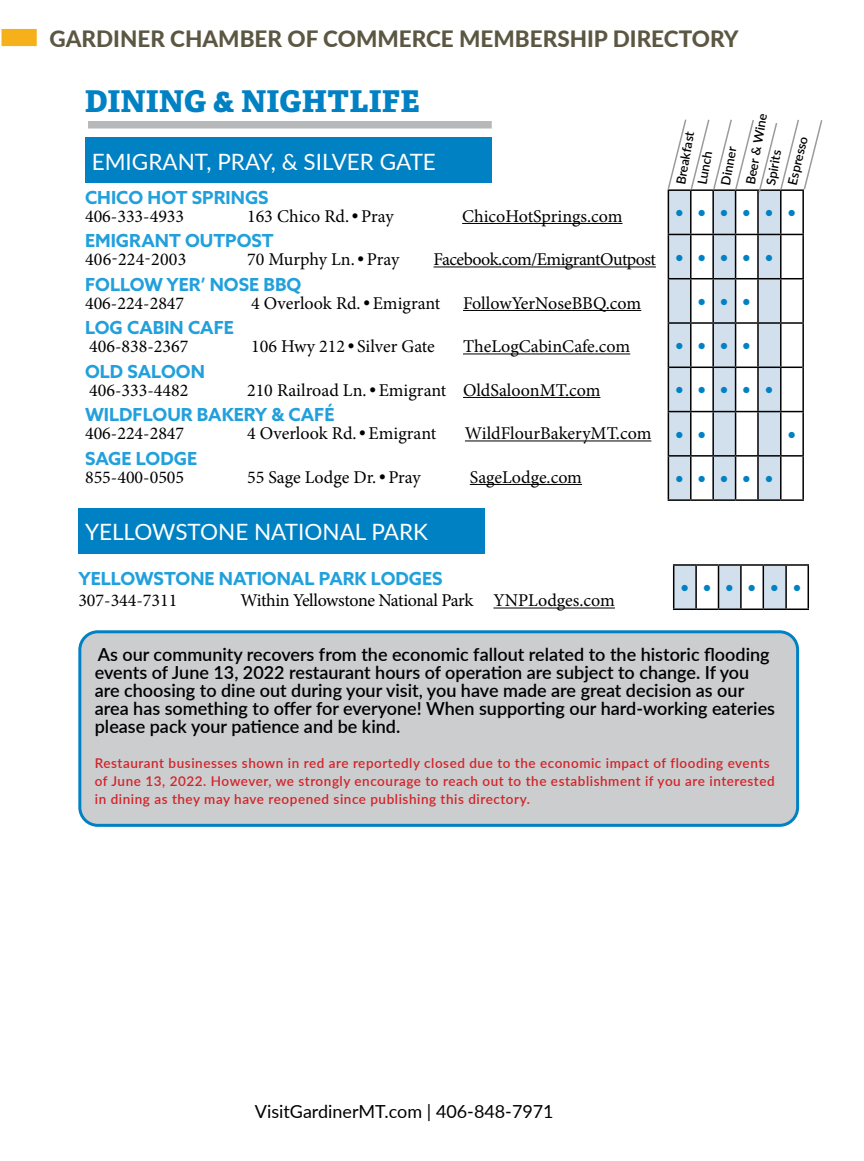
<style>
.page{position:relative;width:864px;height:1161px;background:#fff}
.page>*{position:absolute;margin:0;border:0;box-sizing:border-box;transform-origin:0 0}
.t1{font:30px "Adelle PE Eb";letter-spacing:.02em;color:#0081c3}
.t2{font:22.5px "Lato";color:#fff}
.t3{font:800 22.5px "Lato";color:#5c5743}
.t4{font:18px "Minion Pro";color:#000}
.t5{font:600 18px/18px "Lato";color:#000}
.t6{font:700 18px "Azo Sans";color:#21a0db}
.t7{font:18px "Minion Pro";letter-spacing:-.02em;color:#000}
.t8{font:18px "Lato";color:#000}
.t9{font:18px "Minion Pro";letter-spacing:-.03em;color:#000}
.t10{font:600 14.25px "Franklin Gothic";color:#0081c3}
.t11{font:600 13.5px/18px "Lato";letter-spacing:.04em;color:#d2232a}
.t12{font:600 12.75px/21px "Lato";color:#000}
.s1{font-family:"Franklin Gothic";font-weight:600}
</style>
<div class="page">
<div style="left:0;top:27px;width:38px;height:21px;background:#f6b11a;border:2px solid #fff"></div>
<hr style="left:462px;top:223px;width:161px;height:1px;background:#000">
<hr style="left:434px;top:267px;width:222px;height:1px;background:#000">
<hr style="left:463px;top:310px;width:178px;height:1px;background:#000">
<hr style="left:463px;top:354px;width:167px;height:1px;background:#000">
<hr style="left:463px;top:397px;width:137px;height:1px;background:#000">
<hr style="left:465px;top:441px;width:186px;height:1px;background:#000">
<hr style="left:470px;top:484px;width:112px;height:1px;background:#000">
<div style="left:85px;top:138px;width:406px;height:45px;background:#0081c3"></div>
<hr style="left:493px;top:608px;width:122px;height:1px;background:#000">
<hr style="left:668px;top:499px;width:23px;height:2px;background:#000">
<hr style="left:691px;top:499px;width:22px;height:2px;background:#000">
<hr style="left:713px;top:499px;width:23px;height:2px;background:#000">
<hr style="left:736px;top:499px;width:22px;height:2px;background:#000">
<hr style="left:758px;top:499px;width:23px;height:2px;background:#000">
<hr style="left:781px;top:499px;width:23px;height:2px;background:#000">
<div style="left:78px;top:508px;width:407px;height:45px;background:#0081c3"></div>
<div style="left:80px;top:632px;width:718px;height:193px;background:#cbcdce;border-radius:18px"></div>
<div style="left:78px;top:630px;width:721px;height:197px;border:3px solid #0081c3;border-radius:18px"></div>
<hr style="left:673px;top:564px;width:23px;height:2px;background:#000">
<hr style="left:696px;top:564px;width:23px;height:2px;background:#000">
<hr style="left:719px;top:564px;width:22px;height:2px;background:#000">
<hr style="left:741px;top:564px;width:22px;height:2px;background:#000">
<hr style="left:763px;top:564px;width:23px;height:2px;background:#000">
<hr style="left:786px;top:564px;width:23px;height:2px;background:#000">
<svg style="left:673px;top:565px;width:136px;height:45px"></svg>
<div style="left:88px;top:121px;width:404px;height:8px;background:#b6b8ba"></div>
<svg style="left:667px;top:119px;width:156px;height:381px"></svg>
<p class="t3" style="left:50px;top:22px;width:691px">GARDINER CHAMBER OF COMMERCE MEMBERSHIP DIRECTORY</p>
<h1 class="t1" style="left:85px;top:78px;width:336px">DINING &amp; NIGHTLIFE</h1>
<p class="t2" style="left:92px;top:145px;width:346px">EMIGRANT, PRAY, &amp; SILVER GATE</p>
<p class="t6" style="left:85px;top:185px;width:185px">CHICO HOT SPRINGS</p>
<p class="t4" style="left:85px;top:204px;width:101px">406-333-4933</p>
<p class="t4" style="left:247px;top:204px;width:148px">163 Chico Rd.<span class="s1">•</span>Pray</p>
<p class="t4" style="left:462px;top:204px;width:162px">ChicoHotSprings.com</p>
<p class="t6" style="left:85px;top:229px;width:190px">EMIGRANT OUTPOST</p>
<p class="t4" style="left:85px;top:247px;width:103px">406-224-2003</p>
<p class="t4" style="left:247px;top:247px;width:154px">70 Murphy Ln.<span class="s1">•</span>Pray</p>
<p class="t9" style="left:434px;top:247px;width:224px">Facebook.com/EmigrantOutpost</p>
<p class="t6" style="left:85px;top:272px;width:218px">FOLLOW YER’ NOSE BBQ</p>
<p class="t4" style="left:85px;top:291px;width:101px">406-224-2847</p>
<p class="t4" style="left:251px;top:291px;width:191px">4 Overlook Rd.<span class="s1">•</span>Emigrant</p>
<p class="t4" style="left:463px;top:291px;width:180px">FollowYerNoseBBQ.com</p>
<p class="t6" style="left:85px;top:316px;width:151px">LOG CABIN CAFE</p>
<p class="t4" style="left:89px;top:334px;width:101px">406-838-2367</p>
<p class="t4" style="left:251px;top:334px;width:185px">106 Hwy 212<span class="s1">•</span>Silver Gate</p>
<p class="t4" style="left:463px;top:334px;width:169px">TheLogCabinCafe.com</p>
<p class="t6" style="left:85px;top:359px;width:121px">OLD SALOON</p>
<p class="t4" style="left:89px;top:378px;width:101px">406-333-4482</p>
<p class="t4" style="left:247px;top:378px;width:355px">210 Railroad Ln.<span class="s1">•</span>Emigrant OldSaloonMT.com</p>
<p class="t6" style="left:85px;top:403px;width:251px">WILDFLOUR BAKERY &amp; CAFÉ</p>
<p class="t4" style="left:85px;top:421px;width:101px">406-224-2847</p>
<p class="t4" style="left:247px;top:421px;width:191px">4 Overlook Rd.<span class="s1">•</span>Emigrant</p>
<p class="t4" style="left:465px;top:421px;width:188px">WildFlourBakeryMT.com</p>
<p class="t6" style="left:85px;top:446px;width:114px">SAGE LODGE</p>
<p class="t4" style="left:85px;top:465px;width:101px">855-400-0505</p>
<p class="t4" style="left:247px;top:465px;width:175px">55 Sage Lodge Dr.<span class="s1">•</span>Pray</p>
<p class="t4" style="left:470px;top:465px;width:114px">SageLodge.com</p>
<p class="t2" style="left:85px;top:516px;width:345px">YELLOWSTONE NATIONAL PARK</p>
<p class="t6" style="left:78px;top:566px;width:366px">YELLOWSTONE NATIONAL PARK LODGES</p>
<p class="t4" style="left:78px;top:588px;width:101px">307-344-7311</p>
<p class="t7" style="left:240px;top:588px;width:376px">Within Yellowstone National Park YNPLodges.com</p>
<p class="t12" style="left:670px;top:182px;width:55px;rotate:-80deg">Breakfast<br>Lunch</p>
<p class="t12" style="left:714px;top:178px;width:73px;line-height:24.5px;text-indent:-5px;rotate:-80deg">Dinner<br>Beer &amp; Wine</p>
<p class="t12" style="left:781px;top:182px;width:51px;rotate:-76deg">Espresso</p>
<p class="t12" style="left:760px;top:183px;width:37px;rotate:-80deg">Spirits</p>
<p class="t10" style="left:675px;top:204px;width:123px">●●●●●●</p>
<p class="t10" style="left:675px;top:248px;width:100px">●●●●●</p>
<p class="t10" style="left:698px;top:292px;width:55px">●●●</p>
<p class="t10" style="left:675px;top:337px;width:77px">●●●●</p>
<p class="t10" style="left:675px;top:381px;width:100px">●●●●●</p>
<p class="t10" style="left:675px;top:425px;width:33px">● ●</p>
<p class="t10" style="left:788px;top:425px;width:10px">●</p>
<p class="t10" style="left:675px;top:469px;width:100px">●●●●●</p>
<p class="t10" style="left:680px;top:579px;width:123px">●●●●●●</p>
<p class="t5" style="left:95px;top:645px;width:682px">As our community recovers from the economic fallout related to the historic flooding events of June 13, 2022 restaurant hours of operation are subject to change. If you are choosing to dine out during your visit, you have made are great decision as our area has something to offer for everyone! When supporting our hard-working eateries please pack your patience and be kind.</p>
<p class="t11" style="left:95px;top:753px;width:681px">Restaurant businesses shown in red are reportedly closed due to the economic impact of flooding events of June 13, 2022. However, we strongly encourage to reach out to the establishment if you are interested in dining as they may have reopened since publishing this directory.</p>
<p class="t8" style="left:255px;top:1098px;width:300px">VisitGardinerMT.com | 406-848-7971</p>
</div>
